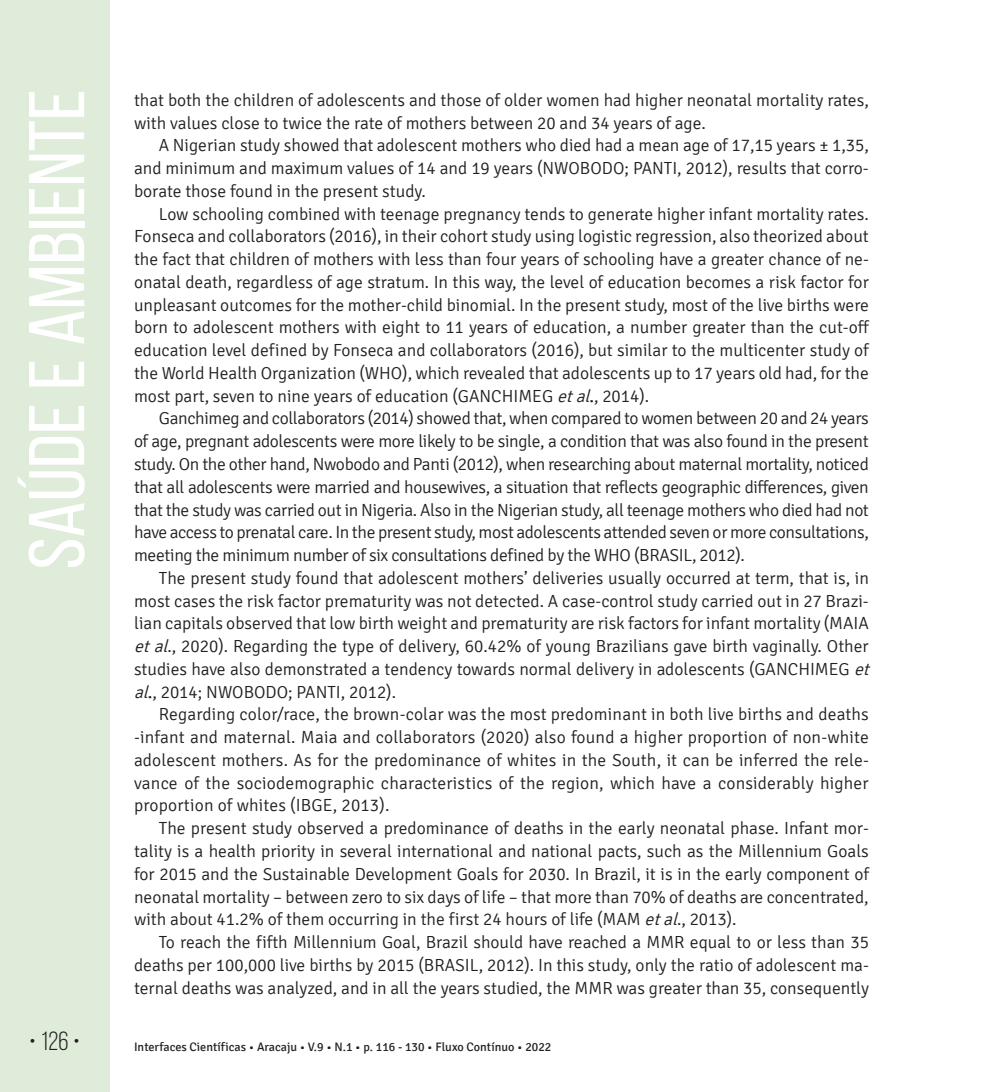
<style>
.page{position:relative;width:993px;height:1092px;background:#fff}
.page>*{position:absolute;margin:0;border:0;box-sizing:border-box;transform-origin:0 0}
.t1{font:78.75px "Bebas Neue";color:#fff;scale:1.09 1}
.t2{font:26.25px "Bebas Neue";color:#231f20}
.t3{font:300 17.5px/22.8px "Signika";color:#231f20;text-align:justify}
.t4{font:12.25px "Signika";color:#231f20}
.s1{font-style:italic}
.s2{font-weight:400}
</style>
<div class="page">
<div style="left:0;top:0;width:109px;height:1091px;background:#deecd9"></div>
<h1 class="t1" style="left:14px;top:569px;width:442px;rotate:-90deg">Saúde e Ambiente</h1>
<p class="t3" style="left:134px;top:89px;width:736px">that both the children of adolescents and those of older women had higher neonatal mortality rates, with values close to twice the rate of mothers between 20 and 34 years of age.</p>
<p class="t3" style="left:134px;top:134px;width:736px;text-indent:25px">A Nigerian study showed that adolescent mothers who died had a mean age of 17,15 years ± 1,35, and minimum and maximum values of 14 and 19 years (NWOBODO; PANTI, 2012), results that corro&shy;borate those found in the present study.</p>
<p class="t3" style="left:134px;top:203px;width:736px;text-indent:25px">Low schooling combined with teenage pregnancy tends to generate higher infant mortality rates.<br>Fonseca and collaborators (2016), in their cohort study using logistic regression, also theorized about the fact that children of mothers with less than four years of schooling have a greater chance of ne&shy;onatal death, regardless of age stratum. In this way, the level of education becomes a risk factor for unpleasant outcomes for the mother-child binomial. In the present study, most of the live births were born to adolescent mothers with eight to 11 years of education, a number greater than the cut-off education level defined by Fonseca and collaborators (2016), but similar to the multicenter study of the World Health Organization (WHO), which revealed that adolescents up to 17 years old had, for the most part, seven to nine years of education (GANCHIMEG <span class="s1">etal</span><span class="s2">.</span>, 2014).</p>
<p class="t3" style="left:134px;top:407px;width:736px;text-indent:25px">Ganchimeg and collaborators (2014) showed that, when compared to women between 20 and 24 years of age, pregnant adolescents were more likely to be single, a condition that was also found in the present study. On the other hand, Nwobodo and Panti (2012), when researching about maternal mortality, noticed that all adolescents were married and housewives, a situation that reflects geographic differences, given that the study was carried out in Nigeria. Also in the Nigerian study, all teenage mothers who died had not have access to prenatal care. In the present study, most adolescents attended seven or more consultations, meeting the minimum number of six consultations defined by the WHO (BRASIL, 2012).</p>
<p class="t3" style="left:134px;top:567px;width:741px;text-align:left;text-indent:25px">The present study found that adolescent mothers’ deliveries usually occurred at term, that is, in most cases the risk factor prematurity was not detected. A case-control study carried out in 27 Brazi&shy;lian capitals observed that low birth weight and prematurity are risk factors for infant mortality (MAIA <span class="s1">etal</span>., 2020). Regarding the type of delivery, 60.42% of young Brazilians gave birth vaginally. Other studies have also demonstrated a tendency towards normal delivery in adolescents (GANCHIMEG <span class="s1">et al</span><span class="s2">.</span>, 2014; NWOBODO; PANTI, 2012).</p>
<p class="t3" style="left:134px;top:703px;width:736px;text-indent:25px">Regarding color/race, the brown-colar was the most predominant in both live births and deaths -infant and maternal. Maia and collaborators (2020) also found a higher proportion of non-white adolescent mothers. As for the predominance of whites in the South, it can be inferred the rele&shy;vance of the sociodemographic characteristics of the region, which have a considerably higher proportion of whites (IBGE, 2013).</p>
<p class="t3" style="left:134px;top:817px;width:736px;text-indent:25px">The present study observed a predominance of deaths in the early neonatal phase. Infant mor&shy;tality is a health priority in several international and national pacts, such as the Millennium Goals for 2015 and the Sustainable Development Goals for 2030. In Brazil, it is in the early component of neonatal mortality – between zero to six days of life – that more than 70% of deaths are concentrated, with about 41.2% of them occurring in the first 24 hours of life (MAM <span class="s1">etal</span>., 2013).</p>
<p class="t3" style="left:134px;top:931px;width:736px;text-indent:25px">To reach the fifth Millennium Goal, Brazil should have reached a MMR equal to or less than 35 deaths per 100,000 live births by 2015 (BRASIL, 2012). In this study, only the ratio of adolescent ma&shy;ternal deaths was analyzed, and in all the years studied, the MMR was greater than 35, consequently</p>
<h2 class="t2" style="left:29px;top:1026px;width:52px">• 126 •</h2>
<p class="t4" style="left:134px;top:1040px;width:418px">Interfaces Científicas • Aracaju • V.9 • N.1 • p. 116 - 130 • Fluxo Contínuo • 2022</p>
</div>
